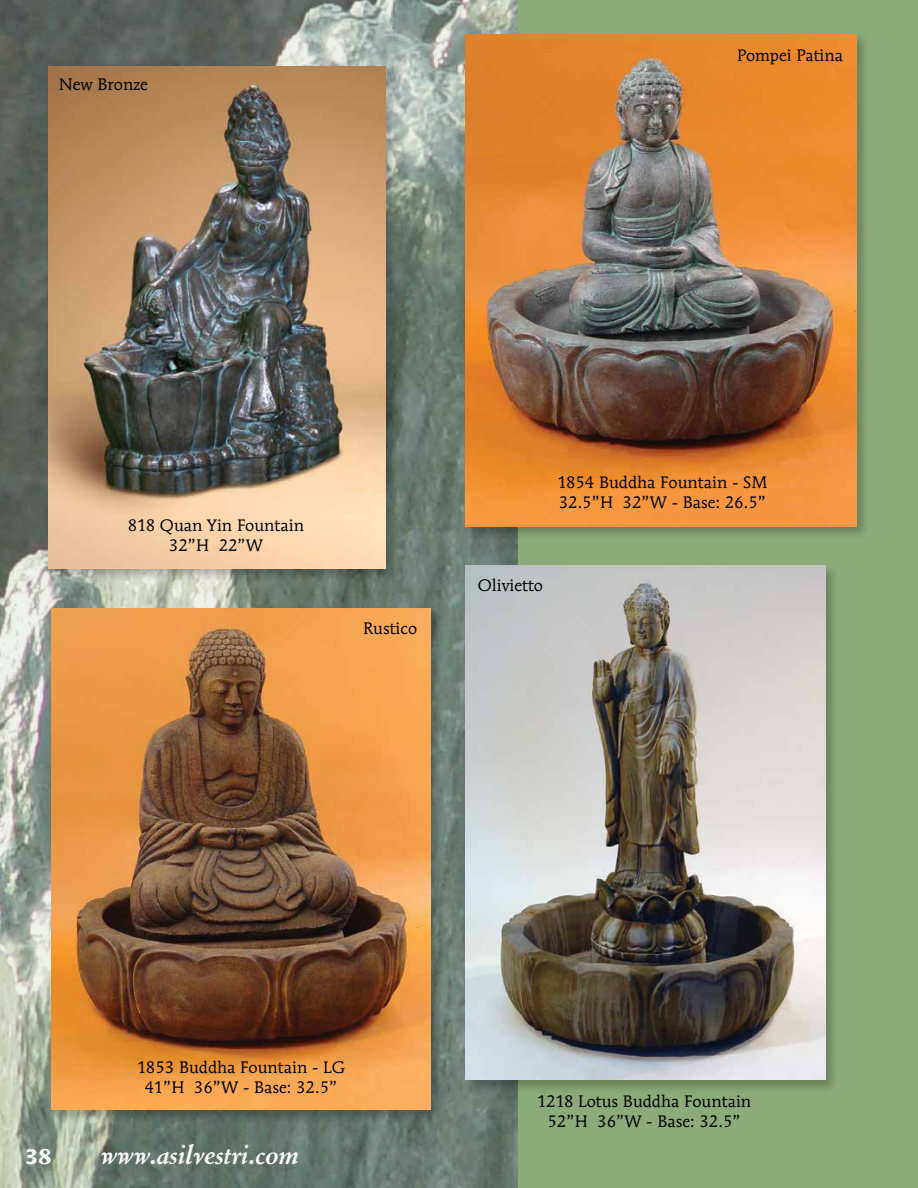
<style>
.page{position:relative;width:918px;height:1188px;background:#8bab79}
.page>*{position:absolute;margin:0;border:0;box-sizing:border-box;transform-origin:0 0}
.t1{font:27px "LTC Cloister Bold Cursive";color:#fff}
.t2{font:700 21px "Mendoza Roman";color:#fff}
.t3{font:16.5px/19.8px "Mendoza Roman";color:#000;text-align:center}
</style>
<div class="page">
<img style="left:0;top:0;width:518px;height:1188px">
<div style="left:49px;top:605px;width:395px;height:518px;background:#000;opacity:.25"></div>
<img style="left:52px;top:608px;width:378px;height:502px">
<div style="left:463px;top:31px;width:407px;height:510px;background:#000;opacity:.25"></div>
<img style="left:466px;top:34px;width:390px;height:493px">
<div style="left:463px;top:563px;width:376px;height:531px;background:#000;opacity:.25"></div>
<img style="left:466px;top:566px;width:360px;height:514px">
<div style="left:45px;top:63px;width:354px;height:519px;background:#000;opacity:.25"></div>
<img style="left:48px;top:66px;width:338px;height:502px">
<p class="t3" style="left:59px;top:75px;width:91px">New Bronze</p>
<p class="t3" style="left:737px;top:45px;width:108px">Pompei Patina</p>
<p class="t3" style="left:128px;top:515px;width:178px">818 Quan Yin Fountain<br>32”H 22”W</p>
<p class="t3" style="left:363px;top:618px;width:56px">Rustico</p>
<p class="t3" style="left:557px;top:472px;width:212px;text-align:left">1854 Buddha Fountain - SM<br>32.5”H 32”W - Base: 26.5”</p>
<p class="t3" style="left:478px;top:575px;width:67px">Olivietto</p>
<p class="t3" style="left:137px;top:1057px;width:210px">1853 Buddha Fountain - LG<br>41”H 36”W - Base: 32.5”</p>
<p class="t2" style="left:25px;top:1144px;width:29px">38</p>
<p class="t1" style="left:101px;top:1141px;width:200px">www.asilvestri.com</p>
<p class="t3" style="left:537px;top:1091px;width:216px">1218 Lotus Buddha Fountain<br>52”H 36”W - Base: 32.5”</p>
</div>
